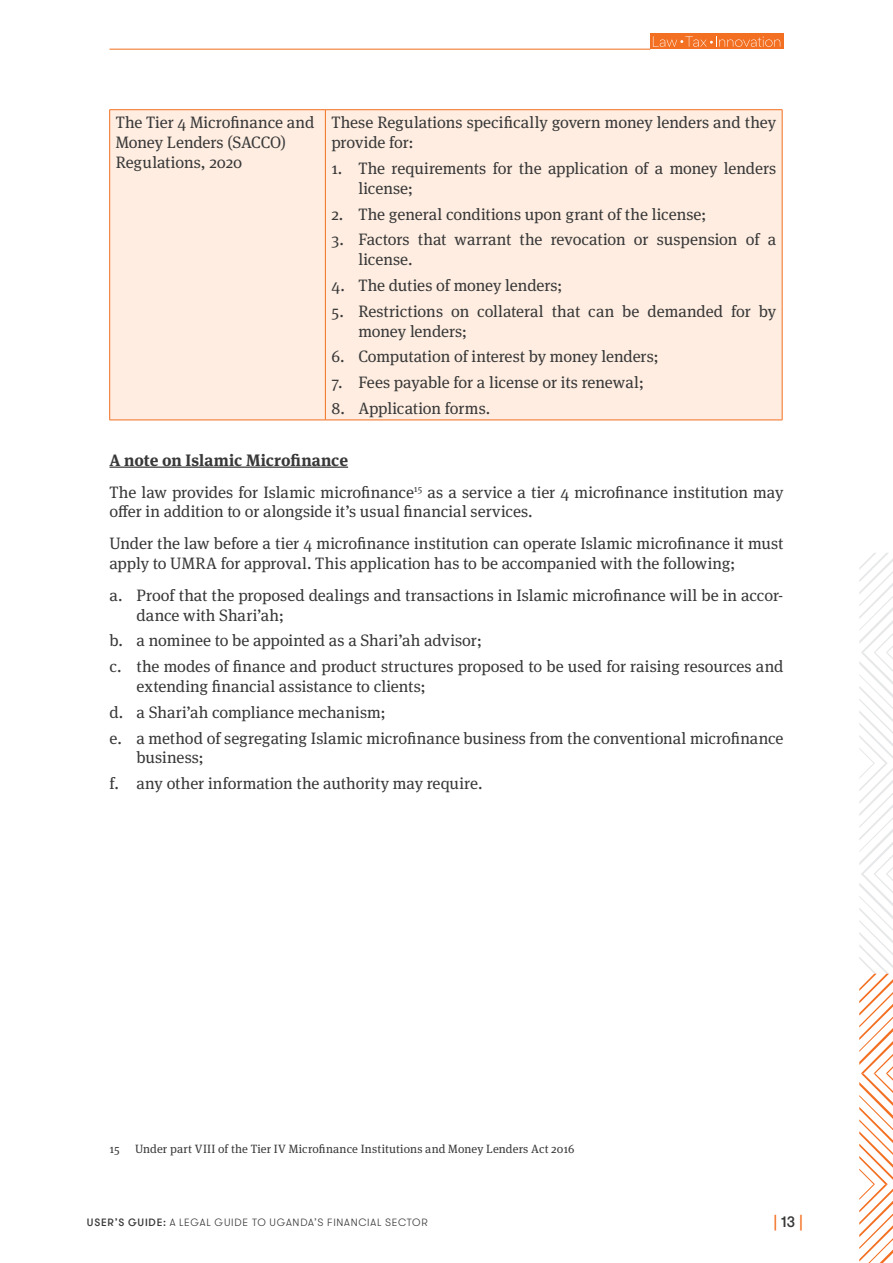
<style>
.page{position:relative;width:893px;height:1263px;background:#fff}
.page>*{position:absolute;margin:0;border:0;box-sizing:border-box;transform-origin:0 0}
.t1{font:16.5px/19.8px "Meta Serif Pro";letter-spacing:-.005em;color:#383839}
.t2{font:500 15px "GT Walsheim Pro";color:#f36f21}
.t3{font:12px "Meta Serif Pro";letter-spacing:.01em;color:#383839}
.t4{font:300 10.5px "GT Walsheim Pro";letter-spacing:.07em;color:#383839}
.s1{font-weight:700}
.s2{font-weight:500}
.s3{color:#383839}
</style>
<div class="page">
<svg style="left:859px;top:553px;width:34px;height:710px"></svg>
<div style="left:650px;top:33px;width:133px;height:16px;background:#f36f21"></div>
<svg style="left:653px;top:36px;width:127px;height:11px"></svg>
<hr style="left:110px;top:49px;width:540px;height:1px;background:#f36f21">
<hr style="left:110px;top:467px;width:238px;height:1px;background:#383839">
<div style="left:110px;top:110px;width:672px;height:310px;background:#feede0"></div>
<hr style="left:110px;top:109px;width:215px;height:1px;background:#f36f21">
<hr style="left:109px;top:110px;width:1px;height:310px;background:#f36f21">
<hr style="left:110px;top:420px;width:215px;height:1px;background:#f36f21">
<hr style="left:325px;top:109px;width:457px;height:1px;background:#f36f21">
<hr style="left:325px;top:110px;width:1px;height:310px;background:#f36f21">
<hr style="left:782px;top:110px;width:1px;height:310px;background:#f36f21">
<hr style="left:325px;top:420px;width:457px;height:1px;background:#f36f21">
<p class="t1" style="left:116px;top:112px;width:200px">The Tier 4 Microfinance and<br>Money Lenders (SACCO)<br>Regulations, 2020</p>
<p class="t1" style="left:331px;top:112px;width:446px">These Regulations specifically govern money lenders and they provide for:</p>
<p class="t1" style="left:358px;top:157px;width:419px;text-indent:-27px">1. The requirements for the application of a money lenders license;</p>
<p class="t1" style="left:331px;top:203px;width:377px">2. The general conditions upon grant of the license;</p>
<p class="t1" style="left:358px;top:229px;width:419px;text-indent:-27px">3. Factors that warrant the revocation or suspension of a license.</p>
<p class="t1" style="left:331px;top:274px;width:233px">4. The duties of money lenders;</p>
<p class="t1" style="left:358px;top:300px;width:419px;text-indent:-27px">5. Restrictions on collateral that can be demanded for by money lenders;</p>
<p class="t1" style="left:331px;top:346px;width:329px">6. Computation of interest by money lenders;</p>
<p class="t1" style="left:331px;top:372px;width:314px">7. Fees payable for a license or its renewal;</p>
<p class="t1" style="left:331px;top:397px;width:160px">8. Application forms.</p>
<p class="t1" style="left:110px;top:443px;width:675px;line-height:31.8px"><span class="s1">A note on Islamic Microfinance<br></span>The law provides for Islamic microfinance<sup>15</sup> as a service a tier 4 microfinance institution may</p>
<p class="t1" style="left:109px;top:495px;width:675px;line-height:31.8px">offer in addition to or alongside it’s usual financial services.<br>Under the law before a tier 4 microfinance institution can operate Islamic microfinance it must</p>
<p class="t1" style="left:109px;top:546px;width:675px;line-height:31.8px">apply to UMRA for approval. This application has to be accompanied with the following;<br>a. Proof that the proposed dealings and transactions in Islamic microfinance will be in accor-</p>
<p class="t1" style="left:109px;top:601px;width:675px;line-height:25.8px;text-indent:27px">dance with Shari’ah;<br>b. a nominee to be appointed as a Shari’ah advisor;<br>c. the modes of finance and product structures proposed to be used for raising resources and</p>
<p class="t1" style="left:110px;top:672px;width:675px;line-height:25.8px;text-indent:27px">extending financial assistance to clients;<br>d. a Shari’ah compliance mechanism;<br>e. a method of segregating Islamic microfinance business from the conventional microfinance</p>
<p class="t1" style="left:110px;top:744px;width:374px;line-height:25.8px;text-indent:27px">business;<br>f. any other information the authority may require.</p>
<p class="t3" style="left:110px;top:1140px;width:12px">15</p>
<p class="t3" style="left:135px;top:1140px;width:441px">Under part VIII of the Tier IV Microfinance Institutions and Money Lenders Act 2016</p>
<p class="t4" style="left:87px;top:1215px;width:342px"><span class="s2">USER’S GUIDE:</span> A LEGAL GUIDE TO UGANDA’S FINANCIAL SECTOR</p>
<p class="t2" style="left:773px;top:1213px;width:31px">|<span class="s3">13</span>|</p>
</div>
